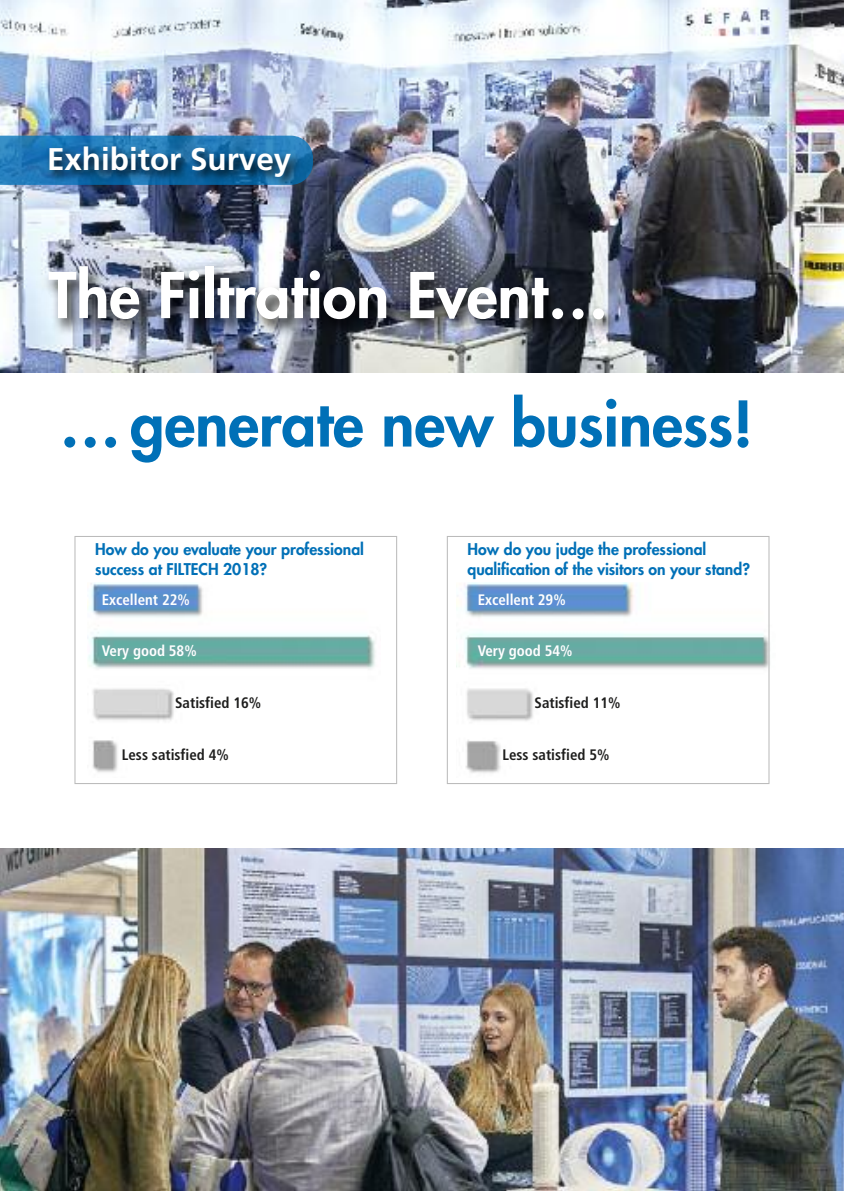
<style>
.page{position:relative;width:844px;height:1191px;background:#fff}
.page>*{position:absolute;margin:0;border:0;box-sizing:border-box;transform-origin:0 0}
.t1{font:800 61.25px "Futura Std";color:#0070b7}
.t2{font:800 61.25px "Futura Std";color:#fff}
.t3{font:700 31.32px "Frutiger";color:#fff}
.t4{font:800 15.75px/19.2px "Futura Std";color:#0070b7}
.t5{font:700 condensed 15.22px "Frutiger";color:#1d1d1c}
.t6{font:700 condensed 15.22px "Frutiger";color:#fff}
</style>
<div class="page">
<img style="left:456px;top:582px;width:314px;height:196px">
<img style="left:0;top:0;width:843px;height:372px">
<img style="left:0;top:848px;width:843px;height:343px">
<img style="left:36px;top:254px;width:702px;height:119px">
<svg style="left:0;top:136px;width:38px;height:49px;background:#247cba"></svg>
<img style="left:38px;top:136px;width:313px;height:74px">
<div style="left:74px;top:536px;width:323px;height:248px;border:1px solid #bbb"></div>
<img style="left:87px;top:582px;width:288px;height:191px">
<div style="left:446px;top:536px;width:323px;height:248px;border:1px solid #bbb"></div>
<h2 class="t3" style="left:47px;top:146px;width:246px">Exhibitor Survey</h2>
<h1 class="t2" style="left:49px;top:266px;width:561px">The Filtration Event…</h1>
<h1 class="t1" style="left:60px;top:394px;width:694px">…generate new business!</h1>
<p class="t4" style="left:95px;top:541px;width:270px">How do you evaluate your professional success at FILTECH 2018?</p>
<p class="t4" style="left:467px;top:541px;width:284px">How do you judge the professional qualification of the visitors on your stand?</p>
<p class="t6" style="left:102px;top:593px;width:89px">Excellent 22%</p>
<p class="t6" style="left:477px;top:593px;width:89px">Excellent 29%</p>
<p class="t6" style="left:102px;top:644px;width:96px">Very good 58%</p>
<p class="t6" style="left:477px;top:644px;width:96px">Very good 54%</p>
<p class="t5" style="left:175px;top:696px;width:88px">Satisfied 16%</p>
<p class="t5" style="left:534px;top:696px;width:88px">Satisfied 11%</p>
<p class="t5" style="left:122px;top:748px;width:108px">Less satisfied 4%</p>
<p class="t5" style="left:502px;top:748px;width:108px">Less satisfied 5%</p>
</div>
